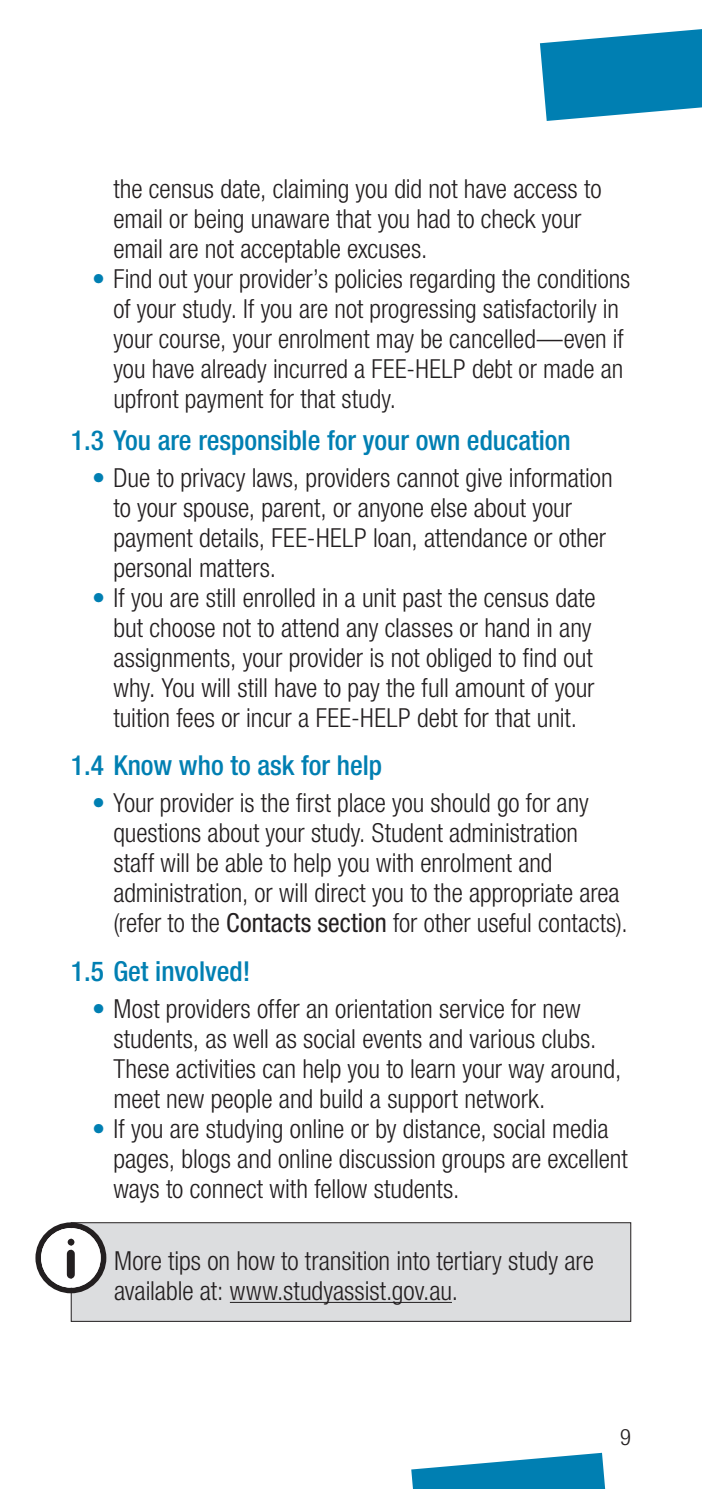
<style>
.page{position:relative;width:702px;height:1489px;background:#fff}
.page>*{position:absolute;margin:0;border:0;box-sizing:border-box;transform-origin:0 0}
.t1{font:500 condensed 27.5px "Helvetica Neue LT";color:#007fb2}
.t2{font:300 condensed 26.25px/30px "Helvetica Neue LT";color:#231f20}
.t3{font:300 condensed 22.5px "Helvetica Neue LT";color:#231f20}
.s1{color:#007fb2}
.s2{font-weight:400}
</style>
<div class="page">
<svg style="left:540px;top:29px;width:162px;height:92px"></svg>
<svg style="left:411px;top:1452px;width:194px;height:36px"></svg>
<div style="left:71px;top:1222px;width:559px;height:99px;background:#dcdddf"></div>
<hr style="left:230px;top:1301px;width:222px;height:1px;background:#231f20">
<div style="left:71px;top:1222px;width:560px;height:99px;border:1px solid #231f20"></div>
<svg style="left:35px;top:1222px;width:71px;height:71px"></svg>
<div style="left:68px;top:1238px;width:6px;height:7px;background:#231f20;border-radius:50%"></div>
<p class="t2" style="left:113px;top:174px;width:489px">the census date, claiming you did not have access to email or being unaware that you had to check your email are not acceptable excuses.</p>
<p class="t2" style="left:113px;top:264px;width:518px;text-indent:-21px"><span class="s1">•</span> Find out your provider’s policies regarding the conditions of your study. If you are not progressing satisfactorily in your course, your enrolment may be cancelled—even if you have already incurred a FEE‑HELP debt or made an upfront payment for that study.</p>
<p class="t1" style="left:71px;top:423px;width:501px">1.3 You are responsible for your own education</p>
<p class="t2" style="left:113px;top:462px;width:501px;text-indent:-21px"><span class="s1">•</span> Due to privacy laws, providers cannot give information to your spouse, parent, or anyone else about your payment details, FEE-HELP loan, attendance or other personal matters.</p>
<p class="t2" style="left:113px;top:582px;width:483px;text-indent:-21px"><span class="s1">•</span> If you are still enrolled in a unit past the census date but choose not to attend any classes or hand in any assignments, your provider is not obliged to find out why. You will still have to pay the full amount of your tuition fees or incur a FEE-HELP debt for that unit.</p>
<p class="t1" style="left:71px;top:749px;width:313px">1.4 Know who to ask for help</p>
<p class="t2" style="left:113px;top:787px;width:515px;text-indent:-21px"><span class="s1">•</span> Your provider is the first place you should go for any questions about your study. Student administration<br>staff will be able to help you with enrolment and administration, or will direct you to the appropriate area (refer to the <span class="s2">Contacts section</span> for other useful contacts).</p>
<p class="t1" style="left:71px;top:954px;width:181px">1.5 Get involved!</p>
<p class="t2" style="left:113px;top:993px;width:509px;text-indent:-21px"><span class="s1">•</span> Most providers offer an orientation service for new students, as well as social events and various clubs.<br>These activities can help you to learn your way around, meet new people and build a support network.</p>
<p class="t2" style="left:113px;top:1113px;width:516px;text-indent:-21px"><span class="s1">•</span> If you are studying online or by distance, social media pages, blogs and online discussion groups are excellent ways to connect with fellow students.</p>
<p class="t2" style="left:114px;top:1245px;width:481px">More tips on how to transition into tertiary study are available at: www.studyassist.gov.au.</p>
<p class="t3" style="left:620px;top:1423px;width:12px">9</p>
</div>
